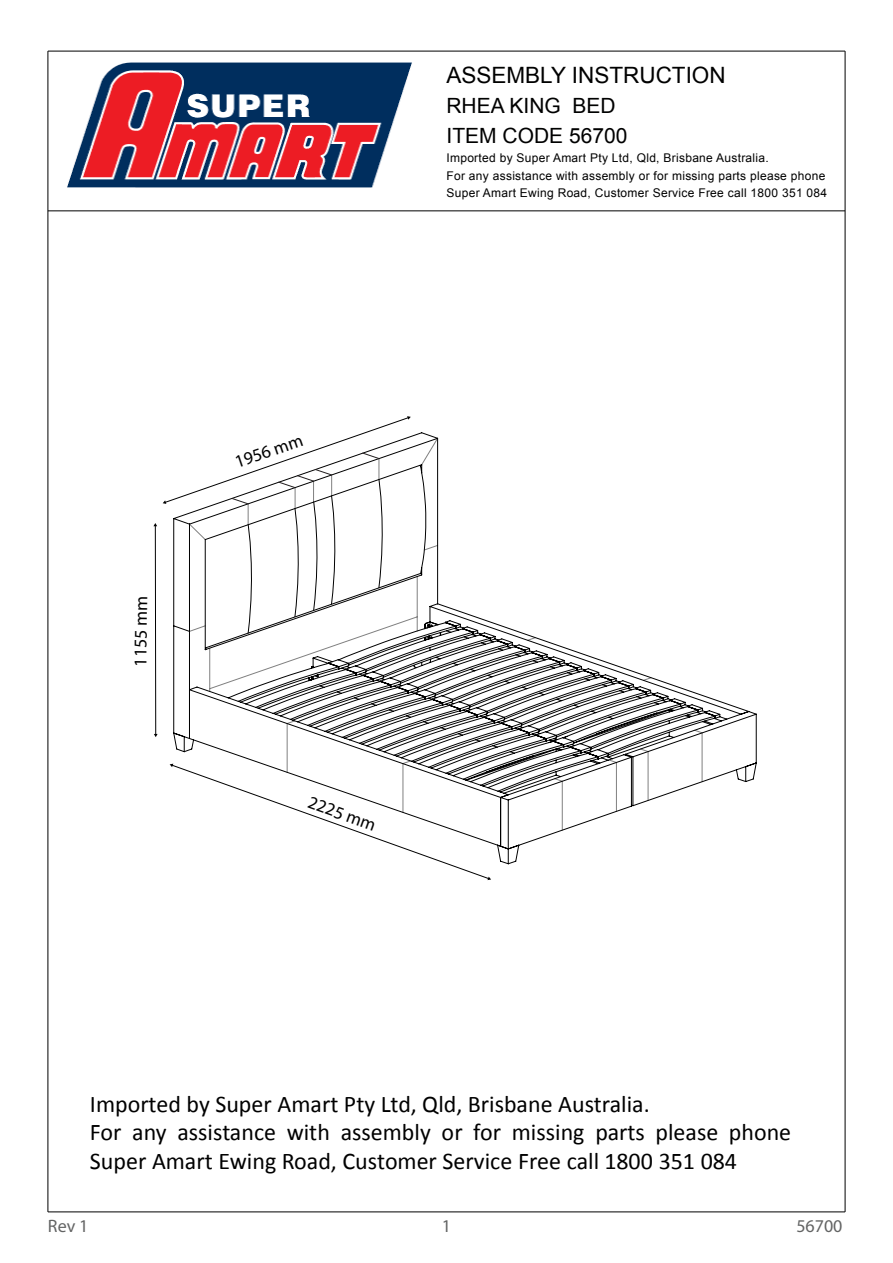
<style>
.page{position:relative;width:893px;height:1263px;background:#fff}
.page>*{position:absolute;margin:0;border:0;box-sizing:border-box;transform-origin:0 0}
.t1{font:24px/28.8px "Calibri";color:#000}
.t2{font:22.5px "Arial";color:#000100}
.t3{font:21px/30px "Arial";color:#000100}
.t4{font:18px "Myriad Pro";color:#000}
.t5{font:18px "Myriad Pro";color:#636464}
.t6{font:12px/17.2px "Arial";letter-spacing:.025em;color:#000}
</style>
<div class="page">
<hr style="left:48px;top:51px;width:1px;height:1161px;background:#000">
<hr style="left:48px;top:1211px;width:797px;height:1px;background:#000">
<hr style="left:845px;top:51px;width:1px;height:1161px;background:#000">
<hr style="left:48px;top:51px;width:797px;height:1px;background:#000">
<hr style="left:48px;top:211px;width:797px;height:1px;background:#000">
<img style="left:67px;top:62px;width:345px;height:126px">
<hr style="left:155px;top:526px;width:1px;height:208px;background:#000">
<svg style="left:173px;top:432px;width:584px;height:432px"></svg>
<svg style="left:163px;top:416px;width:248px;height:217px"></svg>
<h2 class="t2" style="left:446px;top:60px;width:281px">ASSEMBLY INSTRUCTION</h2>
<h3 class="t3" style="left:446px;top:91px;width:182px">RHEA KING BED<br>ITEM CODE 56700</h3>
<p class="t6" style="left:446px;top:149px;width:382px">Imported by Super Amart Pty Ltd, Qld, Brisbane Australia.<br>For any assistance with assembly or for missing parts please phone<br>Super Amart Ewing Road, Customer Service Free call 1800 351 084</p>
<h3 class="t4" style="left:129px;top:666px;width:72px;rotate:-89deg">1155 mm</h3>
<h3 class="t4" style="left:232px;top:452px;width:72px;rotate:-19deg">1956 mm</h3>
<h3 class="t4" style="left:313px;top:791px;width:72px;rotate:20deg">2225 mm</h3>
<h1 class="t1" style="left:90px;top:1088px;width:703px">Imported by Super Amart Pty Ltd, Qld, Brisbane Australia.<br>For any assistance with assembly or for missing parts please phone<br>Super Amart Ewing Road, Customer Service Free call 1800 351 084</h1>
<h3 class="t5" style="left:48px;top:1215px;width:42px">Rev 1</h3>
<h3 class="t5" style="left:442px;top:1215px;width:11px">1</h3>
<h3 class="t5" style="left:796px;top:1215px;width:48px">56700</h3>
</div>
